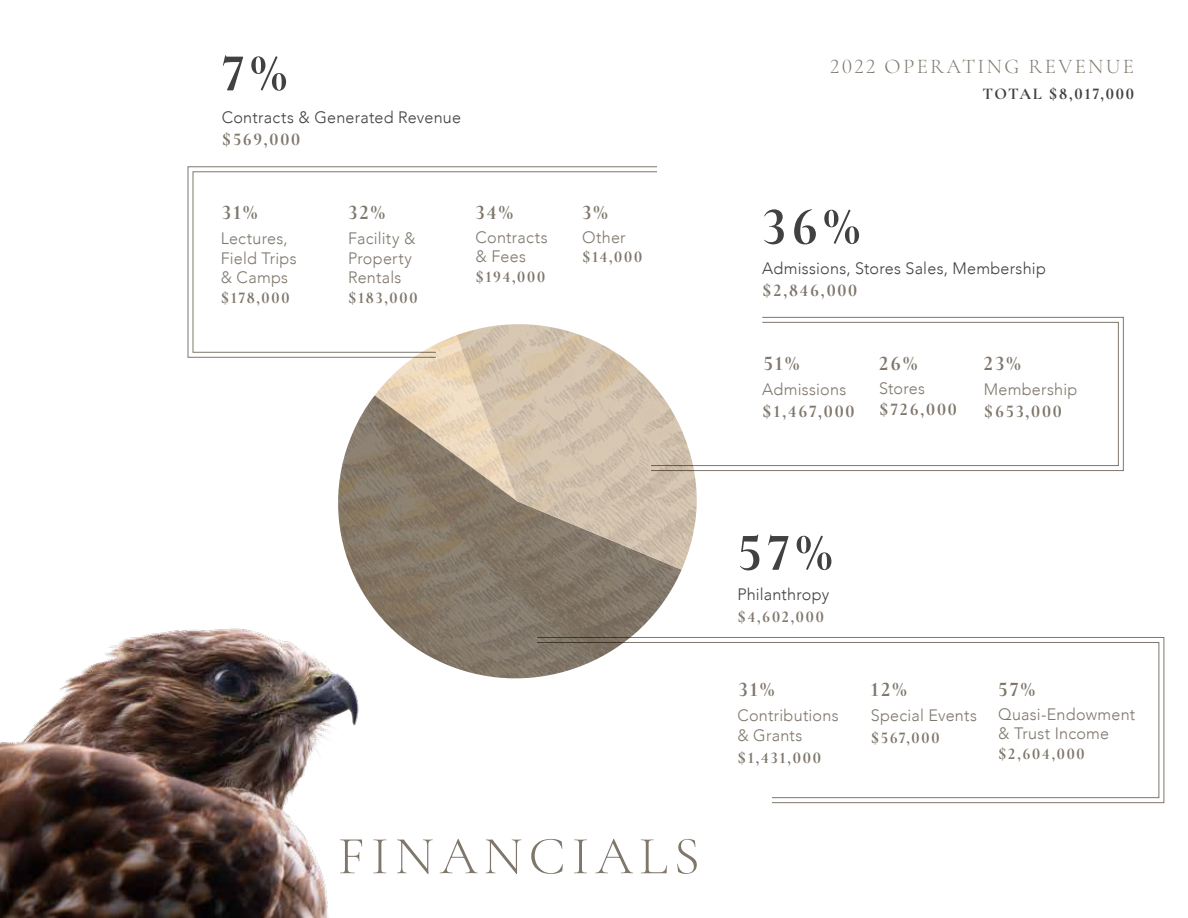
<style>
.page{position:relative;width:1188px;height:918px;background:#fff}
.page>*{position:absolute;margin:0;border:0;box-sizing:border-box;transform-origin:0 0}
.t1{font:300 54px "Cormorant Garamond";letter-spacing:.11em;color:#7f776c}
.t2{font:700 54px "Cormorant Garamond";color:#414042}
.t3{font:700 21px "Cormorant Garamond";letter-spacing:.1em;color:#7f776c}
.t4{font:300 21px "Cormorant Garamond";letter-spacing:.11em;color:#7f776c}
.t5{font:700 18px "Cormorant Garamond";letter-spacing:.1em;color:#7f776c}
.t6{font:300 16.5px/19.5px "Avenir";letter-spacing:.015em;color:#7f776c}
.t7{font:300 16.5px "Avenir";letter-spacing:.015em;color:#414042}
.t8{font:700 16.5px "Cormorant Garamond";letter-spacing:.115em;color:#7f776c}
.t9{font:700 16.5px "Cormorant Garamond";letter-spacing:.1em;color:#414042}
</style>
<div class="page">
<img style="left:375px;top:358px;width:82px;height:37px">
<img style="left:338px;top:395px;width:344px;height:284px">
<img style="left:457px;top:358px;width:240px;height:212px">
<svg style="left:650px;top:316px;width:474px;height:156px"></svg>
<svg style="left:650px;top:321px;width:469px;height:146px"></svg>
<svg style="left:187px;top:166px;width:471px;height:192px"></svg>
<svg style="left:192px;top:171px;width:466px;height:182px"></svg>
<svg style="left:536px;top:636px;width:629px;height:168px"></svg>
<svg style="left:536px;top:641px;width:624px;height:158px"></svg>
<img style="left:0;top:624px;width:363px;height:294px">
<h1 class="t2" style="left:222px;top:40px;width:67px">7%</h1>
<p class="t7" style="left:222px;top:108px;width:241px">Contracts &amp; Generated Revenue</p>
<p class="t5" style="left:222px;top:128px;width:80px">$569,000</p>
<p class="t3" style="left:222px;top:199px;width:38px">31%</p>
<p class="t6" style="left:221px;top:229px;width:77px">Lectures,<br>Field Trips &amp; Camps</p>
<p class="t8" style="left:221px;top:287px;width:70px">$178,000</p>
<p class="t3" style="left:348px;top:199px;width:39px">32%</p>
<p class="t6" style="left:348px;top:229px;width:69px">Facility &amp;<br>Property<br>Rentals</p>
<p class="t8" style="left:348px;top:287px;width:71px">$183,000</p>
<p class="t3" style="left:476px;top:199px;width:39px">34%</p>
<p class="t6" style="left:476px;top:227px;width:74px">Contracts &amp; Fees</p>
<p class="t8" style="left:476px;top:266px;width:71px">$194,000</p>
<p class="t3" style="left:582px;top:199px;width:27px">3%</p>
<p class="t6" style="left:582px;top:227px;width:45px">Other</p>
<p class="t8" style="left:582px;top:247px;width:62px">$14,000</p>
<p class="t4" style="left:830px;top:54px;width:305px">2022 OPERATING REVENUE</p>
<p class="t9" style="left:982px;top:84px;width:153px">TOTAL $8,017,000</p>
<h1 class="t2" style="left:762px;top:193px;width:100px">36%</h1>
<p class="t7" style="left:762px;top:258px;width:285px">Admissions, Stores Sales, Membership</p>
<p class="t5" style="left:762px;top:279px;width:97px">$2,846,000</p>
<p class="t3" style="left:763px;top:350px;width:38px">51%</p>
<p class="t6" style="left:762px;top:380px;width:86px">Admissions</p>
<p class="t5" style="left:762px;top:400px;width:94px">$1,467,000</p>
<p class="t3" style="left:879px;top:350px;width:40px">26%</p>
<p class="t6" style="left:879px;top:378px;width:47px">Stores</p>
<p class="t5" style="left:879px;top:399px;width:79px">$726,000</p>
<p class="t3" style="left:984px;top:350px;width:39px">23%</p>
<p class="t6" style="left:984px;top:380px;width:95px">Membership</p>
<p class="t5" style="left:984px;top:400px;width:79px">$653,000</p>
<h1 class="t1" style="left:338px;top:823px;width:364px">FINANCIALS</h1>
<h1 class="t2" style="left:737px;top:519px;width:97px">57%</h1>
<p class="t7" style="left:737px;top:585px;width:93px">Philanthropy</p>
<p class="t8" style="left:737px;top:606px;width:88px">$4,602,000</p>
<p class="t3" style="left:738px;top:676px;width:38px">31%</p>
<p class="t6" style="left:737px;top:706px;width:103px">Contributions &amp; Grants</p>
<p class="t8" style="left:737px;top:747px;width:85px">$1,431,000</p>
<p class="t3" style="left:871px;top:676px;width:38px">12%</p>
<p class="t6" style="left:871px;top:706px;width:108px">Special Events</p>
<p class="t8" style="left:871px;top:727px;width:70px">$567,000</p>
<p class="t3" style="left:998px;top:676px;width:39px">57%</p>
<p class="t6" style="left:998px;top:704px;width:139px">Quasi-Endowment &amp; Trust Income</p>
<p class="t8" style="left:998px;top:743px;width:88px">$2,604,000</p>
</div>
